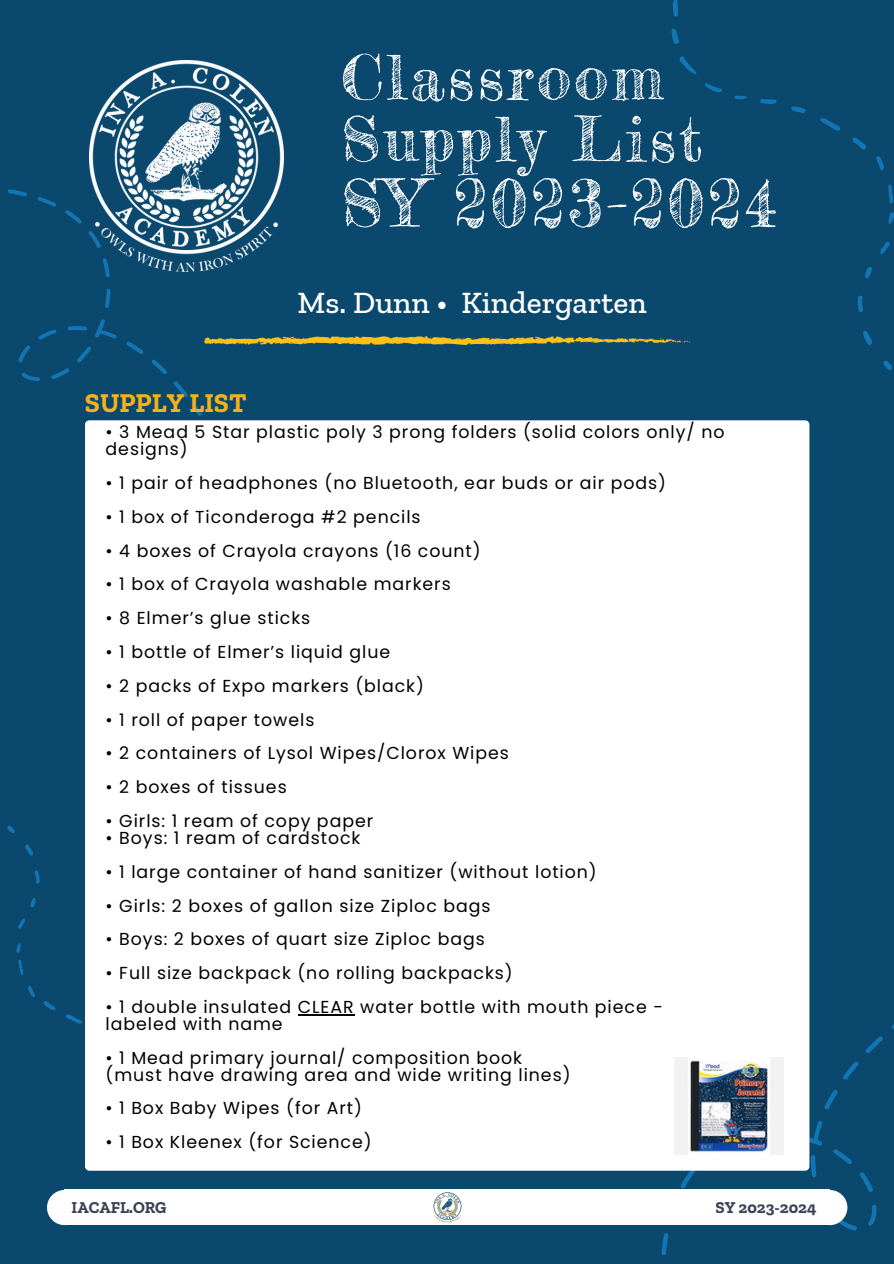
<style>
.page{position:relative;width:894px;height:1264px;background:#fff}
.page>*{position:absolute;margin:0;border:0;box-sizing:border-box;transform-origin:0 0}
.t1{font:65.25px "Frederickathe Great";letter-spacing:.055em;color:#fff}
.t2{font:61.8px "Frederickathe Great";letter-spacing:.055em;color:#fff}
.t3{font:500 31.5px "Zilla Slab";color:#fff}
.t4{font:700 27px "Zilla Slab";color:#f8b218}
.t5{font:17.4px/17px "Poppins";letter-spacing:.055em;color:#000}
.t6{font:700 16.5px "Zilla Slab";color:#384254}
</style>
<div class="page">
<div style="left:0;top:0;width:893px;height:1263px;background:#0b486e"></div>
<img style="left:89px;top:60px;width:194px;height:212px">
<div style="left:47px;top:1189px;width:35px;height:36px;background:#fff;border-radius:50%"></div>
<svg style="left:677px;top:1170px;width:44px;height:19px"></svg>
<svg style="left:865px;top:1036px;width:18px;height:17px"></svg>
<svg style="left:843px;top:1061px;width:16px;height:19px"></svg>
<svg style="left:661px;top:1233px;width:8px;height:22px"></svg>
<svg style="left:824px;top:1090px;width:14px;height:20px"></svg>
<svg style="left:800px;top:1119px;width:77px;height:112px"></svg>
<div style="left:812px;top:1189px;width:35px;height:36px;background:#fff;border-radius:50%"></div>
<div style="left:65px;top:1189px;width:764px;height:35px;background:#fff"></div>
<svg style="left:204px;top:336px;width:486px;height:9px"></svg>
<img style="left:427px;top:1192px;width:40px;height:33px">
<svg style="left:820px;top:118px;width:21px;height:13px"></svg>
<svg style="left:679px;top:56px;width:17px;height:18px"></svg>
<svg style="left:671px;top:28px;width:8px;height:16px"></svg>
<svg style="left:852px;top:137px;width:14px;height:13px"></svg>
<svg style="left:673px;top:0;width:5px;height:17px"></svg>
<svg style="left:863px;top:331px;width:9px;height:15px"></svg>
<svg style="left:888px;top:184px;width:5px;height:20px"></svg>
<svg style="left:705px;top:83px;width:17px;height:9px"></svg>
<svg style="left:760px;top:99px;width:16px;height:5px"></svg>
<svg style="left:857px;top:295px;width:6px;height:17px"></svg>
<svg style="left:791px;top:106px;width:15px;height:7px"></svg>
<svg style="left:876px;top:156px;width:8px;height:15px"></svg>
<svg style="left:865px;top:267px;width:7px;height:12px"></svg>
<svg style="left:880px;top:242px;width:10px;height:12px"></svg>
<svg style="left:883px;top:360px;width:9px;height:10px"></svg>
<svg style="left:888px;top:212px;width:5px;height:13px"></svg>
<svg style="left:734px;top:95px;width:13px;height:5px"></svg>
<svg style="left:65px;top:207px;width:38px;height:42px"></svg>
<svg style="left:96px;top:257px;width:20px;height:20px"></svg>
<svg style="left:38px;top:197px;width:18px;height:10px"></svg>
<svg style="left:151px;top:359px;width:37px;height:38px"></svg>
<svg style="left:8px;top:189px;width:19px;height:8px"></svg>
<svg style="left:126px;top:341px;width:18px;height:13px"></svg>
<svg style="left:105px;top:288px;width:6px;height:20px"></svg>
<svg style="left:18px;top:319px;width:99px;height:62px"></svg>
<svg style="left:193px;top:406px;width:9px;height:10px"></svg>
<svg style="left:66px;top:1014px;width:17px;height:10px"></svg>
<svg style="left:43px;top:1001px;width:13px;height:9px"></svg>
<svg style="left:25px;top:844px;width:8px;height:12px"></svg>
<svg style="left:18px;top:960px;width:6px;height:15px"></svg>
<svg style="left:34px;top:870px;width:6px;height:14px"></svg>
<svg style="left:28px;top:985px;width:7px;height:12px"></svg>
<svg style="left:30px;top:898px;width:6px;height:10px"></svg>
<svg style="left:18px;top:918px;width:7px;height:11px"></svg>
<svg style="left:7px;top:825px;width:8px;height:8px"></svg>
<svg style="left:16px;top:943px;width:5px;height:10px"></svg>
<div style="left:85px;top:420px;width:724px;height:750px;background:#fff;border-radius:4px"></div>
<hr style="left:298px;top:1014px;width:56px;height:1px;background:#000">
<img style="left:674px;top:1057px;width:109px;height:97px">
<p class="t2" style="left:341px;top:39px;width:324px">Classroom</p>
<p class="t2" style="left:341px;top:101px;width:362px">Supply List</p>
<p class="t1" style="left:341px;top:163px;width:437px">SY 2023-2024</p>
<p class="t4" style="left:85px;top:386px;width:163px">SUPPLY LIST</p>
<p class="t3" style="left:297px;top:283px;width:350px">Ms. Dunn • Kindergarten</p>
<p class="t5" style="left:106px;top:424px;width:620px">• 3 Mead 5 Star plastic poly 3 prong folders (solid colors only/ no designs)</p>
<p class="t5" style="left:106px;top:474px;width:561px">• 1 pair of headphones (no Bluetooth, ear buds or air pods)</p>
<p class="t5" style="left:106px;top:508px;width:316px">• 1 box of Ticonderoga #2 pencils</p>
<p class="t5" style="left:106px;top:542px;width:376px">• 4 boxes of Crayola crayons (16 count)</p>
<p class="t5" style="left:106px;top:576px;width:346px">• 1 box of Crayola washable markers</p>
<p class="t5" style="left:106px;top:609px;width:206px">• 8 Elmer’s glue sticks</p>
<p class="t5" style="left:106px;top:643px;width:286px">• 1 bottle of Elmer’s liquid glue</p>
<p class="t5" style="left:106px;top:677px;width:320px">• 2 packs of Expo markers (black)</p>
<p class="t5" style="left:106px;top:711px;width:210px">• 1 roll of paper towels</p>
<p class="t5" style="left:106px;top:745px;width:404px">• 2 containers of Lysol Wipes/Clorox Wipes</p>
<p class="t5" style="left:106px;top:778px;width:182px">• 2 boxes of tissues</p>
<p class="t5" style="left:106px;top:812px;width:269px">• Girls: 1 ream of copy paper</p>
<p class="t5" style="left:106px;top:829px;width:256px">• Boys: 1 ream of cardstock</p>
<p class="t5" style="left:106px;top:863px;width:492px">• 1 large container of hand sanitizer (without lotion)</p>
<p class="t5" style="left:106px;top:897px;width:386px">• Girls: 2 boxes of gallon size Ziploc bags</p>
<p class="t5" style="left:106px;top:930px;width:380px">• Boys: 2 boxes of quart size Ziploc bags</p>
<p class="t5" style="left:106px;top:964px;width:408px">• Full size backpack (no rolling backpacks)</p>
<p class="t5" style="left:106px;top:998px;width:558px">• 1 double insulated CLEAR water bottle with mouth piece - labeled with name</p>
<p class="t5" style="left:106px;top:1049px;width:418px">• 1 Mead primary journal/ composition book</p>
<p class="t5" style="left:106px;top:1065px;width:466px">(must have drawing area and wide writing lines)</p>
<p class="t5" style="left:106px;top:1099px;width:258px">• 1 Box Baby Wipes (for Art)</p>
<p class="t5" style="left:106px;top:1133px;width:267px">• 1 Box Kleenex (for Science)</p>
<p class="t6" style="left:71px;top:1197px;width:96px">IACAFL.ORG</p>
<p class="t6" style="left:715px;top:1197px;width:102px">SY 2023-2024</p>
</div>
